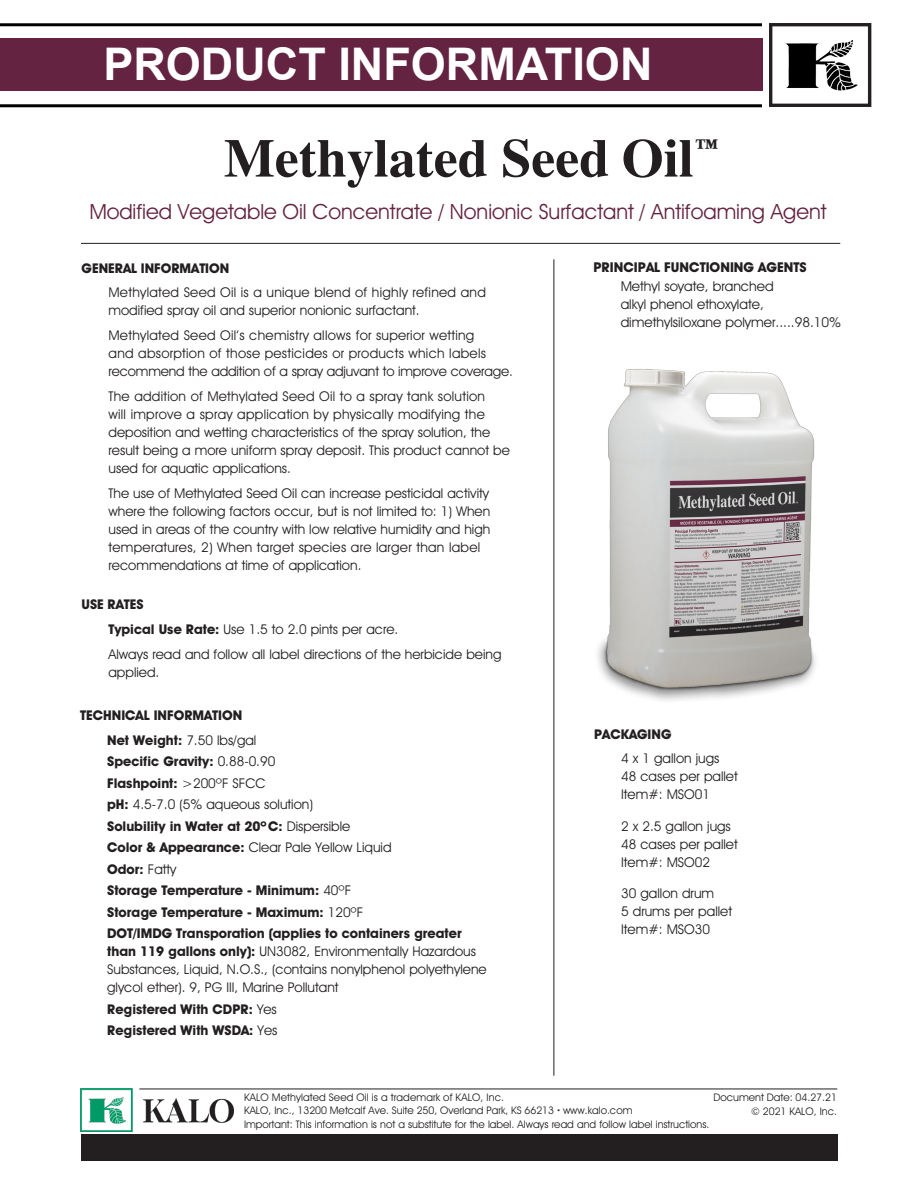
<style>
.page{position:relative;width:918px;height:1188px;background:#fff}
.page>*{position:absolute;margin:0;border:0;box-sizing:border-box;transform-origin:0 0}
.t1{font:700 54px "Times";color:#231f20}
.t2{font:700 45px "Arial";color:#fff}
.t3{font:21px "Avant Guard SW";color:#642340}
.Section_Paragraph_Bo{font:13.65px/18.1px "Avant Guard SW";color:#231f20}
.t4{font:700 13.65px "Avant Guard SW";color:#231f20}
.Section_Paragraph_Bo-2{font:13.5px/18px "Avant Guard SW";color:#231f20}
.Section_Paragraph_Bo-3{font:700 13.5px "Avant Guard SW";color:#231f20}
.Section_Paragraph_Bo-4{font:13.5px/18px "Avant Guard SW";letter-spacing:.02em;color:#231f20}
.t5{font:10.5px "Avant Guard SW";color:#231f20}
.s1{font-weight:700}
.s2{font-weight:400}
</style>
<div class="page">
<div style="left:0;top:38px;width:762px;height:53px;background:#642340"></div>
<img style="left:770px;top:24px;width:102px;height:83px">
<hr style="left:0;top:104px;width:762px;height:3px;background:#000">
<hr style="left:0;top:23px;width:762px;height:3px;background:#000">
<img style="left:597px;top:369px;width:219px;height:332px">
<img style="left:80px;top:1089px;width:154px;height:43px">
<div style="left:81px;top:1134px;width:756px;height:27px;background:#231f20"></div>
<hr style="left:81px;top:243px;width:759px;height:1px;background:#231f20">
<hr style="left:139px;top:1089px;width:698px;height:1px;background:#231f20">
<hr style="left:554px;top:259px;width:1px;height:817px;background:#231f20">
<h2 class="t2" style="left:103px;top:32px;width:551px">PRODUCT INFORMATION</h2>
<p class="t1" style="left:224px;top:107px;width:498px">Methylated Seed Oil<sup>™</sup></p>
<p class="t3" style="left:89px;top:199px;width:739px">Modified Vegetable Oil Concentrate / Nonionic Surfactant / Antifoaming Agent</p>
<p class="Section_Paragraph_Bo-3" style="left:82px;top:260px;width:149px">GENERAL INFORMATION</p>
<p class="Section_Paragraph_Bo-2" style="left:109px;top:284px;width:379px">Methylated Seed Oil is a unique blend of highly refined and modified spray oil and superior nonionic surfactant.</p>
<p class="Section_Paragraph_Bo-4" style="left:109px;top:326px;width:406px">Methylated Seed Oil’s chemistry allows for superior wetting<br>and absorption of those pesticides or products which labels recommend the addition of a spray adjuvant to improve coverage.</p>
<p class="Section_Paragraph_Bo-2" style="left:109px;top:387px;width:403px">The addition of Methylated Seed Oil to a spray tank solution<br>will improve a spray application by physically modifying the deposition and wetting characteristics of the spray solution, the result being a more uniform spray deposit. This product cannot be used for aquatic applications.</p>
<p class="Section_Paragraph_Bo-2" style="left:109px;top:484px;width:383px">The use of Methylated Seed Oil can increase pesticidal activity where the following factors occur, but is not limited to: 1) When used in areas of the country with low relative humidity and high temperatures, 2) When target species are larger than label recommendations at time of application.</p>
<p class="Section_Paragraph_Bo-3" style="left:81px;top:596px;width:64px">USE RATES</p>
<p class="Section_Paragraph_Bo-2" style="left:108px;top:620px;width:291px"><span class="s1">Typical Use Rate:</span> Use 1.5 to 2.0 pints per acre.</p>
<p class="Section_Paragraph_Bo-2" style="left:108px;top:645px;width:395px">Always read and follow all label directions of the herbicide being applied.</p>
<p class="Section_Paragraph_Bo-3" style="left:80px;top:707px;width:163px">TECHNICAL INFORMATION</p>
<p class="Section_Paragraph_Bo-2" style="left:107px;top:731px;width:151px"><span class="s1">Net Weight:</span> 7.50 lbs/gal</p>
<p class="Section_Paragraph_Bo-3" style="left:107px;top:753px;width:170px">Specific Gravity: <span class="s2">0.88-0.90</span></p>
<p class="Section_Paragraph_Bo-3" style="left:107px;top:775px;width:160px">Flashpoint: <span class="s2">&gt;200ºF SFCC</span></p>
<p class="Section_Paragraph_Bo-2" style="left:107px;top:795px;width:207px"><span class="s1">pH:</span> 4.5-7.0 (5% aqueous solution)</p>
<p class="Section_Paragraph_Bo-3" style="left:107px;top:818px;width:245px">Solubility in Water at 20ºC: <span class="s2">Dispersible</span></p>
<p class="Section_Paragraph_Bo-2" style="left:107px;top:838px;width:286px"><span class="s1">Color &amp; Appearance:</span> Clear Pale Yellow Liquid</p>
<p class="Section_Paragraph_Bo-3" style="left:107px;top:861px;width:71px">Odor: <span class="s2">Fatty</span></p>
<p class="Section_Paragraph_Bo-3" style="left:107px;top:882px;width:246px">Storage Temperature - Minimum: <span class="s2">40ºF</span></p>
<p class="Section_Paragraph_Bo-3" style="left:107px;top:904px;width:258px">Storage Temperature - Maximum: <span class="s2">120ºF</span></p>
<p class="Section_Paragraph_Bo-2" style="left:107px;top:924px;width:381px"><span class="s1">DOT/IMDG Transporation (applies to containers greater than 119 gallons only):</span> UN3082, Environmentally Hazardous Substances, Liquid, N.O.S., (contains nonylphenol polyethylene glycol ether). 9, PG III, Marine Pollutant</p>
<p class="Section_Paragraph_Bo-3" style="left:107px;top:1001px;width:171px">Registered With CDPR: <span class="s2">Yes</span></p>
<p class="Section_Paragraph_Bo-3" style="left:107px;top:1022px;width:172px">Registered With WSDA: <span class="s2">Yes</span></p>
<p class="t4" style="left:593px;top:259px;width:215px">PRINCIPAL FUNCTIONING AGENTS</p>
<p class="Section_Paragraph_Bo" style="left:621px;top:277px;width:222px">Methyl soyate, branched<br>alkyl phenol ethoxylate, dimethylsiloxane polymer.....98.10%</p>
<p class="Section_Paragraph_Bo-3" style="left:594px;top:726px;width:79px">PACKAGING</p>
<p class="Section_Paragraph_Bo-2" style="left:621px;top:750px;width:100px">4 x 1 gallon jugs</p>
<p class="Section_Paragraph_Bo-2" style="left:621px;top:768px;width:118px">48 cases per pallet</p>
<p class="Section_Paragraph_Bo-2" style="left:621px;top:786px;width:90px">Item#: MSO01</p>
<p class="Section_Paragraph_Bo-2" style="left:621px;top:817px;width:111px">2 x 2.5 gallon jugs</p>
<p class="Section_Paragraph_Bo-2" style="left:621px;top:835px;width:118px">48 cases per pallet</p>
<p class="Section_Paragraph_Bo-2" style="left:621px;top:853px;width:90px">Item#: MSO02</p>
<p class="Section_Paragraph_Bo-2" style="left:621px;top:885px;width:94px">30 gallon drum</p>
<p class="Section_Paragraph_Bo-2" style="left:621px;top:903px;width:112px">5 drums per pallet</p>
<p class="Section_Paragraph_Bo-2" style="left:621px;top:921px;width:90px">Item#: MSO30</p>
<p class="t5" style="left:714px;top:1091px;width:125px">Document Date: 04.27.21</p>
<p class="t5" style="left:244px;top:1091px;width:262px">KALO Methylated Seed Oil is a trademark of KALO, Inc.</p>
<p class="t5" style="left:244px;top:1104px;width:390px">KALO, Inc., 13200 Metcalf Ave. Suite 250, Overland Park, KS 66213 <span class="s1">•</span> www.kalo.com</p>
<p class="t5" style="left:244px;top:1118px;width:467px">Important: This information is not a substitute for the label. Always read and follow label instructions.</p>
<p class="t5" style="left:751px;top:1105px;width:87px">© 2021 KALO, Inc.</p>
</div>
